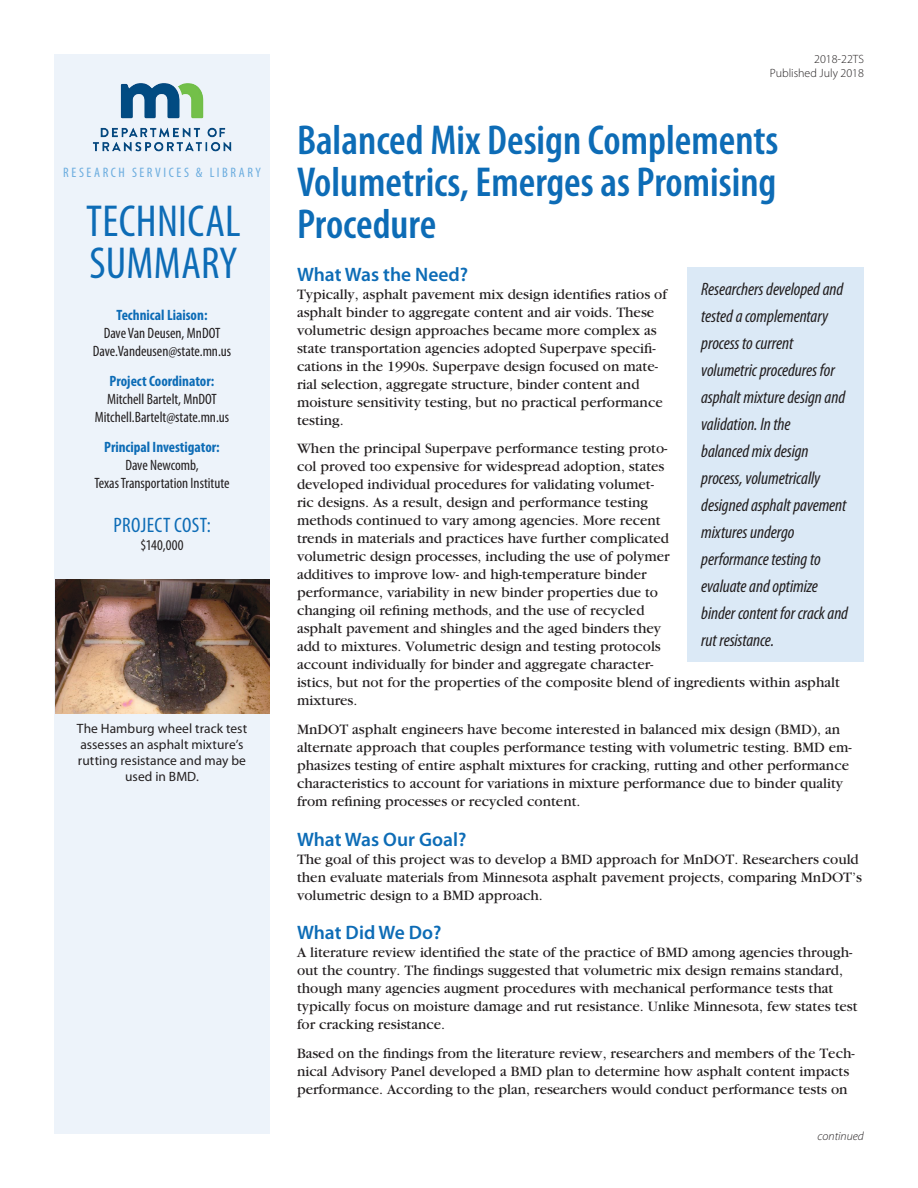
<style>
.page{position:relative;width:918px;height:1188px;background:#fff}
.page>*{position:absolute;margin:0;border:0;box-sizing:border-box;transform-origin:0 0}
.t1{font:condensed 45px "Myriad Pro";letter-spacing:.005em;color:#0d6cb6}
.t2{font:600 condensed 42px/42px "Myriad Pro";color:#0d6cb6;text-align:justify}
.Project_Cost__blue{font:condensed 21px "Myriad Pro";letter-spacing:.02em;color:#0d6cb6}
.Subhead{font:600 19.5px "Myriad Pro";color:#0d6cb6}
.Quote_Blue_Ital{font:italic condensed 18px/27px "Myriad Pro";letter-spacing:-.005em;color:#231f20}
.Bullet_points_-_last{font:15px/18px "Garamond";color:#231f20}
.Sidebar_page_1_name{font:condensed 15px/18px "Myriad Pro";color:#231f20;text-align:center}
.Sidebar_page_1_blue{font:700 condensed 15px "Myriad Pro";color:#0d6cb6}
.t3{font:condensed 13.8px "Myriad Pro";letter-spacing:.185em;color:#6caddf}
.Caption_centered{font:13.5px/16.2px "Myriad Pro";letter-spacing:.005em;color:#231f20;text-align:center}
.Upper_right_page_1_t{font:300 12px/13.5px "Myriad Pro";color:#231f20;text-align:right}
.t4{font:italic 300 12px "Myriad Pro";color:#231f20}
</style>
<div class="page">
<div style="left:54px;top:54px;width:216px;height:1080px;background:#edf3fa"></div>
<img style="left:56px;top:580px;width:214px;height:134px">
<div style="left:688px;top:268px;width:176px;height:394px;background:#dbe9f6"></div>
<img style="left:92px;top:83px;width:140px;height:69px">
<p class="t3" style="left:63px;top:164px;width:199px">RESEARCH SERVICES &amp; LIBRARY</p>
<p class="t1" style="left:86px;top:194px;width:156px">TECHNICAL</p>
<p class="t1" style="left:90px;top:236px;width:149px">SUMMARY</p>
<p class="Sidebar_page_1_blue" style="left:117px;top:306px;width:92px">Technical Liaison:</p>
<p class="Sidebar_page_1_name" style="left:104px;top:324px;width:118px">Dave Van Deusen, MnDOT</p>
<p class="Sidebar_page_1_name" style="left:93px;top:342px;width:140px">Dave.Vandeusen@state.mn.us</p>
<p class="Sidebar_page_1_blue" style="left:110px;top:372px;width:106px">Project Coordinator:</p>
<p class="Sidebar_page_1_name" style="left:107px;top:390px;width:111px">Mitchell Bartelt, MnDOT</p>
<p class="Sidebar_page_1_name" style="left:95px;top:408px;width:136px">Mitchell.Bartelt@state.mn.us</p>
<p class="Sidebar_page_1_blue" style="left:104px;top:438px;width:117px">Principal Investigator:</p>
<p class="Sidebar_page_1_name" style="left:94px;top:456px;width:137px">Dave Newcomb,<br>Texas Transportation Institute</p>
<p class="Project_Cost__blue" style="left:113px;top:512px;width:99px">PROJECT COST:</p>
<p class="Sidebar_page_1_name" style="left:141px;top:535px;width:44px">$140,000</p>
<p class="Caption_centered" style="left:77px;top:720px;width:172px">The Hamburg wheel track test assesses an asphalt mixture’s rutting resistance and may be used in BMD.</p>
<p class="Upper_right_page_1_t" style="left:770px;top:52px;width:96px">2018-22TS<br>Published July 2018</p>
<p class="t2" style="left:297px;top:120px;width:483px">Balanced Mix Design Complements Volumetrics, Emerges as Promising Procedure</p>
<p class="Subhead" style="left:297px;top:262px;width:173px">What Was the Need?</p>
<p class="Bullet_points_-_last" style="left:297px;top:285px;width:372px">Typically, asphalt pavement mix design identifies ratios of asphalt binder to aggregate content and air voids. These volumetric design approaches became more complex as state transportation agencies adopted Superpave specifi&shy;cations in the 1990s. Superpave design focused on mate&shy;rial selection, aggregate structure, binder content and moisture sensitivity testing, but no practical performance testing.</p>
<p class="Bullet_points_-_last" style="left:297px;top:440px;width:544px">When the principal Superpave performance testing proto-<br>col proved too expensive for widespread adoption, states<br>developed individual procedures for validating volumet-<br>ric designs. As a result, design and performance testing<br>methods continued to vary among agencies. More recent<br>trends in materials and practices have further complicated<br>volumetric design processes, including the use of polymer<br>additives to improve low- and high-temperature binder<br>performance, variability in new binder properties due to<br>changing oil refining methods, and the use of recycled<br>asphalt pavement and shingles and the aged binders they<br>add to mixtures. Volumetric design and testing protocols<br>account individually for binder and aggregate character-<br>istics, but not for the properties of the composite blend of ingredients within asphalt mixtures.</p>
<p class="Bullet_points_-_last" style="left:297px;top:721px;width:556px">MnDOT asphalt engineers have become interested in balanced mix design (BMD), an alternate approach that couples performance testing with volumetric testing. BMD em&shy;phasizes testing of entire asphalt mixtures for cracking, rutting and other performance characteristics to account for variations in mixture performance due to binder quality from refining processes or recycled content.</p>
<p class="Subhead" style="left:297px;top:827px;width:171px">What Was Our Goal?</p>
<p class="Bullet_points_-_last" style="left:297px;top:850px;width:567px">The goal of this project was to develop a BMD approach for MnDOT. Researchers could then evaluate materials from Minnesota asphalt pavement projects, comparing MnDOT’s volumetric design to a BMD approach.</p>
<p class="Subhead" style="left:297px;top:920px;width:146px">What Did We Do?</p>
<p class="Bullet_points_-_last" style="left:297px;top:944px;width:562px">A literature review identified the state of the practice of BMD among agencies through&shy;out the country. The findings suggested that volumetric mix design remains standard, though many agencies augment procedures with mechanical performance tests that typically focus on moisture damage and rut resistance. Unlike Minnesota, few states test for cracking resistance.</p>
<p class="Bullet_points_-_last" style="left:297px;top:1045px;width:559px">Based on the findings from the literature review, researchers and members of the Tech&shy;nical Advisory Panel developed a BMD plan to determine how asphalt content impacts performance. According to the plan, researchers would conduct performance tests on</p>
<p class="Quote_Blue_Ital" style="left:701px;top:275px;width:148px">Researchers developed and tested a complementary process to current volumetric procedures for asphalt mixture design and validation. In the<br>balanced mix design process, volumetrically designed asphalt pavement mixtures undergo performance testing to evaluate and optimize binder content for crack and rut resistance.</p>
<p class="t4" style="left:818px;top:1129px;width:48px">continued</p>
</div>
